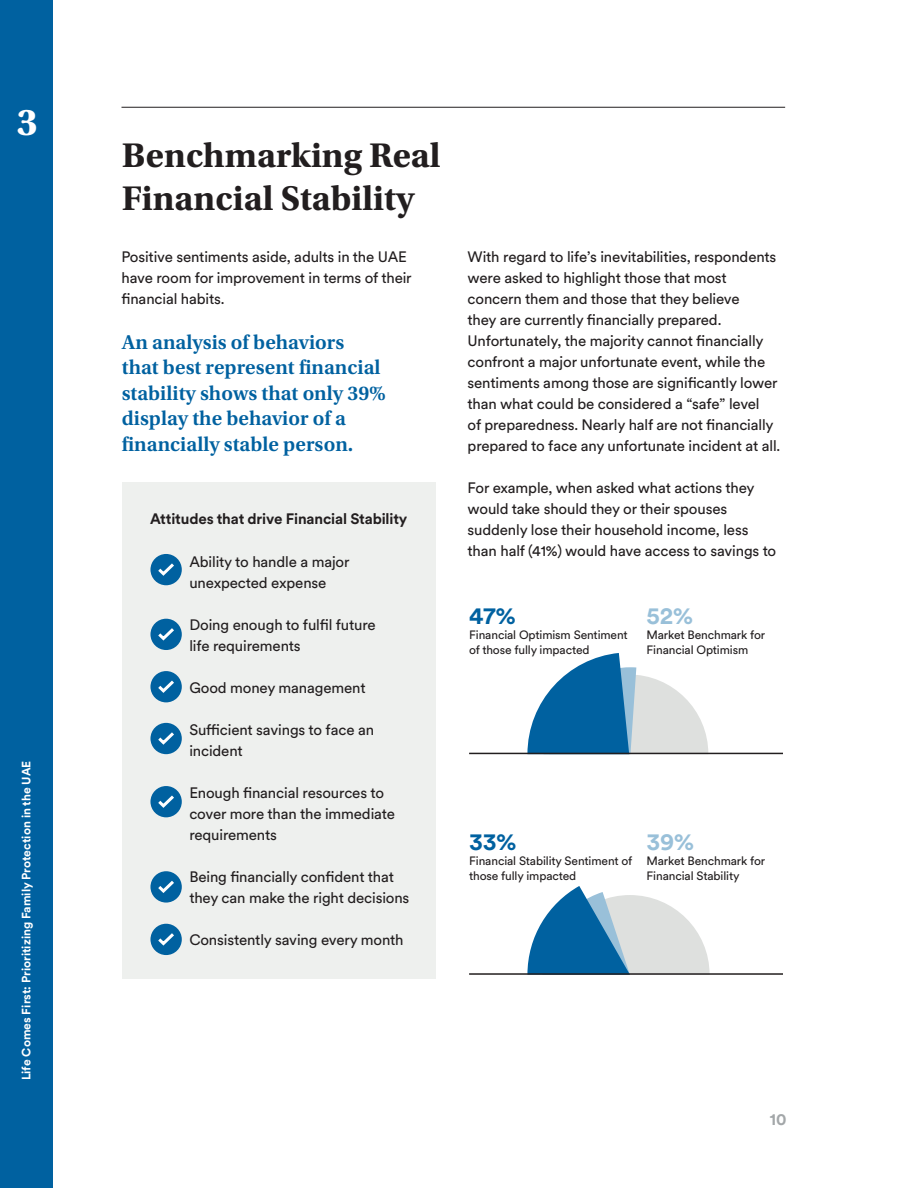
<style>
.page{position:relative;width:918px;height:1188px;background:#fff}
.page>*{position:absolute;margin:0;border:0;box-sizing:border-box;transform-origin:0 0}
.t1{font:700 39.45px "Utopia Std";color:#fff}
.t2{font:700 36px/43.2px "Utopia Std";color:#221e1f}
.t3{font:700 24px "Circular XX";color:#0061a0}
.t4{font:700 24px "Circular XX";color:#99c0d9}
.t5{font:600 21px/25.5px "Utopia Std";color:#0061a0}
.t6{font:700 16.5px "Circular XX";color:#a3a7a9}
.t7{font:15px/21px "Circular XX";letter-spacing:-.01em;color:#221e1f}
.t8{font:700 15px "Circular XX";letter-spacing:-.01em;color:#221e1f}
.t9{font:12px/15px "Circular XX";letter-spacing:-.01em;color:#221e1f}
.t10{font:700 12px "Circular XX";color:#fff}
</style>
<div class="page">
<hr style="left:122px;top:107px;width:663px;height:1px;background:#221e1f">
<div style="left:0;top:0;width:53px;height:1188px;background:#0061a0"></div>
<div style="left:122px;top:482px;width:313px;height:497px;background:#eef0ee"></div>
<div style="left:150px;top:554px;width:32px;height:31px;background:#0061a0;border-radius:50%"></div>
<svg style="left:158px;top:563px;width:16px;height:13px"></svg>
<div style="left:150px;top:619px;width:32px;height:31px;background:#0061a0;border-radius:50%"></div>
<svg style="left:158px;top:628px;width:16px;height:13px"></svg>
<div style="left:150px;top:671px;width:32px;height:31px;background:#0061a0;border-radius:50%"></div>
<svg style="left:158px;top:680px;width:16px;height:13px"></svg>
<div style="left:150px;top:723px;width:32px;height:31px;background:#0061a0;border-radius:50%"></div>
<svg style="left:158px;top:732px;width:16px;height:13px"></svg>
<div style="left:150px;top:786px;width:32px;height:31px;background:#0061a0;border-radius:50%"></div>
<svg style="left:158px;top:795px;width:16px;height:13px"></svg>
<div style="left:150px;top:871px;width:32px;height:32px;background:#0061a0;border-radius:50%"></div>
<svg style="left:158px;top:880px;width:16px;height:13px"></svg>
<div style="left:150px;top:924px;width:32px;height:31px;background:#0061a0;border-radius:50%"></div>
<svg style="left:158px;top:933px;width:16px;height:13px"></svg>
<svg style="left:527px;top:653px;width:181px;height:100px"></svg>
<hr style="left:469px;top:753px;width:314px;height:1px;background:#221e1f">
<svg style="left:527px;top:886px;width:183px;height:87px"></svg>
<hr style="left:469px;top:973px;width:314px;height:2px;background:#221e1f">
<h1 class="t1" style="left:17px;top:99px;width:22px">3</h1>
<p class="t10" style="left:18px;top:1080px;width:321px;rotate:-90deg">Life Comes First: Prioritizing Family Protection in the UAE</p>
<h2 class="t2" style="left:122px;top:134px;width:320px">Benchmarking Real<br>Financial Stability</h2>
<p class="t7" style="left:121px;top:245px;width:292px">Positive sentiments aside, adults in the UAE have room for improvement in terms of their financial habits.</p>
<h3 class="t5" style="left:122px;top:329px;width:266px">An analysis of behaviors that best represent financial stability shows that only 39% display the behavior of a financially stable person.</h3>
<p class="t8" style="left:150px;top:508px;width:259px">Attitudes that drive Financial Stability</p>
<p class="t7" style="left:189px;top:550px;width:162px">Ability to handle a major unexpected expense</p>
<p class="t7" style="left:189px;top:613px;width:188px">Doing enough to fulfil future life requirements</p>
<p class="t7" style="left:189px;top:676px;width:178px">Good money management</p>
<p class="t7" style="left:189px;top:718px;width:186px">Sufficient savings to face an incident</p>
<p class="t7" style="left:189px;top:781px;width:207px">Enough financial resources to cover more than the immediate requirements</p>
<p class="t7" style="left:189px;top:865px;width:222px">Being financially confident that they can make the right decisions</p>
<p class="t7" style="left:189px;top:928px;width:216px">Consistently saving every month</p>
<p class="t7" style="left:468px;top:245px;width:314px">With regard to life’s inevitabilities, respondents were asked to highlight those that most concern them and those that they believe<br>they are currently financially prepared.<br>Unfortunately, the majority cannot financially confront a major unfortunate event, while the sentiments among those are significantly lower than what could be considered a “safe” level<br>of preparedness. Nearly half are not financially prepared to face any unfortunate incident at all.</p>
<p class="t7" style="left:468px;top:476px;width:310px">For example, when asked what actions they would take should they or their spouses suddenly lose their household income, less than half (41%) would have access to savings to</p>
<h3 class="t3" style="left:469px;top:599px;width:48px">47%</h3>
<p class="t9" style="left:469px;top:627px;width:160px">Financial Optimism Sentiment of those fully impacted</p>
<h3 class="t4" style="left:647px;top:599px;width:48px">52%</h3>
<p class="t9" style="left:647px;top:627px;width:120px">Market Benchmark for<br>Financial Optimism</p>
<h3 class="t3" style="left:469px;top:825px;width:49px">33%</h3>
<p class="t9" style="left:469px;top:853px;width:165px">Financial Stability Sentiment of those fully impacted</p>
<h3 class="t4" style="left:647px;top:825px;width:49px">39%</h3>
<p class="t9" style="left:647px;top:853px;width:120px">Market Benchmark for<br>Financial Stability</p>
<p class="t6" style="left:770px;top:1108px;width:18px">10</p>
</div>
